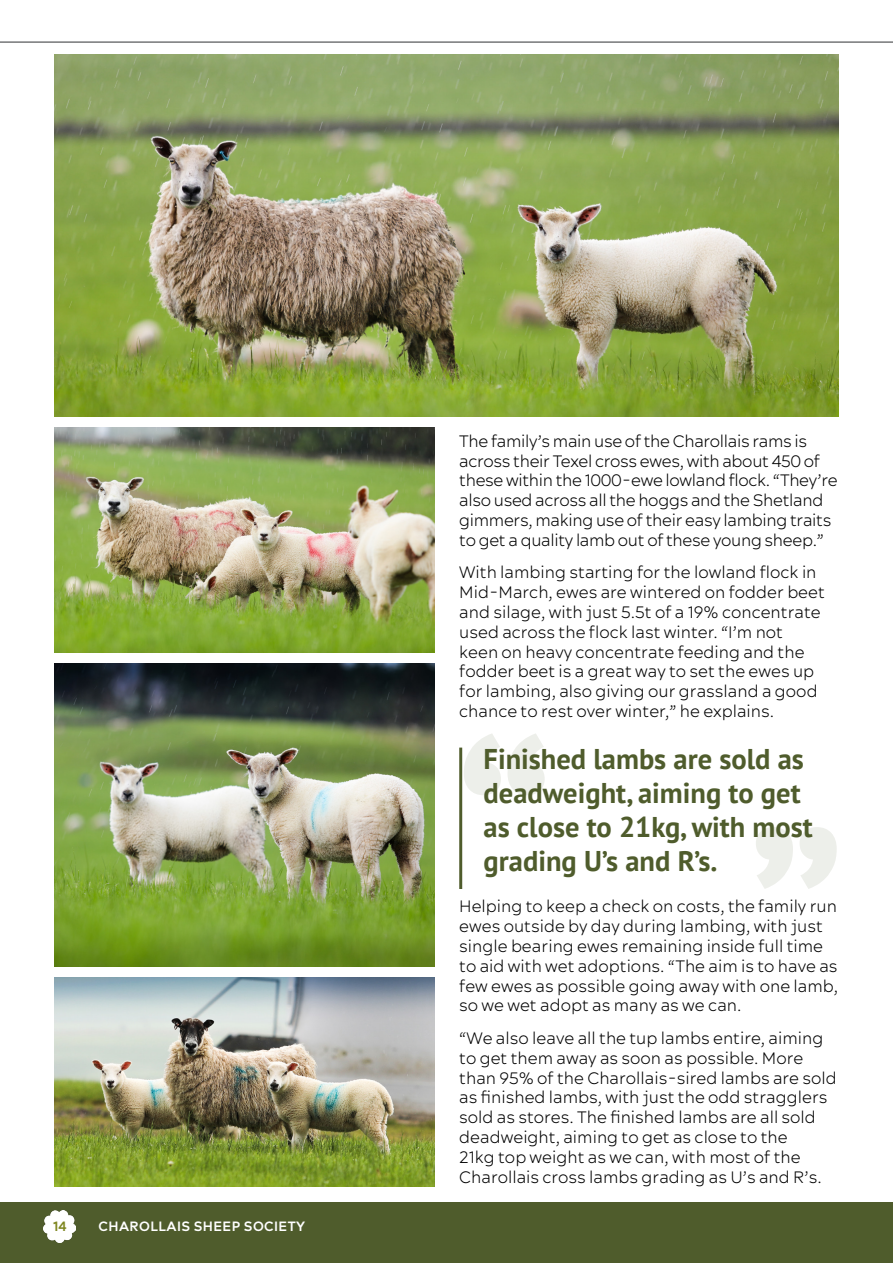
<style>
.page{position:relative;width:893px;height:1263px;background:#fff}
.page>*{position:absolute;margin:0;border:0;box-sizing:border-box;transform-origin:0 0}
.t1{font:700 28.5px/34.2px "PT Sans";color:#4f5c2c}
.t2{font:300 16.5px/19.8px "Acherus Feral";color:#000}
.t3{font:300 16.5px/19.8px "Acherus Feral";letter-spacing:-.02em;color:#000}
.t4{font:700 13.5px "Acherus Feral";letter-spacing:.03em;color:#fff}
.t5{font:700 13.5px "Acherus Feral";color:#7e8620}
</style>
<div class="page">
<div style="left:0;top:1202px;width:893px;height:61px;background:#4f5c2c"></div>
<hr style="left:0;top:42px;width:893px;height:1px;background:#2f3234">
<img style="left:44px;top:1210px;width:32px;height:32px">
<svg style="left:464px;top:734px;width:81px;height:61px"></svg>
<hr style="left:459px;top:747px;width:3px;height:142px;background:#4f5c2c">
<svg style="left:756px;top:827px;width:81px;height:62px"></svg>
<img style="left:54px;top:54px;width:785px;height:363px">
<img style="left:54px;top:428px;width:381px;height:224px">
<img style="left:54px;top:663px;width:381px;height:303px">
<img style="left:54px;top:977px;width:381px;height:209px">
<p class="t5" style="left:53px;top:1217px;width:15px">14</p>
<p class="t4" style="left:99px;top:1217px;width:208px">CHAROLLAIS SHEEP SOCIETY</p>
<p class="t3" style="left:459px;top:431px;width:380px">The family’s main use of the Charollais rams is across their Texel cross ewes, with about 450 of these within the 1000-ewe lowland flock. “They’re also used across all the hoggs and the Shetland gimmers, making use of their easy lambing traits to get a quality lamb out of these young sheep.”</p>
<p class="t2" style="left:459px;top:562px;width:367px">With lambing starting for the lowland flock in Mid-March, ewes are wintered on fodder beet and silage, with just 5.5t of a 19% concentrate used across the flock last winter. “I’m not keen on heavy concentrate feeding and the fodder beet is a great way to set the ewes up for lambing, also giving our grassland a good chance to rest over winter,” he explains.</p>
<p class="t1" style="left:484px;top:741px;width:331px">Finished lambs are sold as deadweight, aiming to get as close to 21kg, with most grading U’s and R’s.</p>
<p class="t2" style="left:459px;top:896px;width:380px">Helping to keep a check on costs, the family run ewes outside by day during lambing, with just single bearing ewes remaining inside full time to aid with wet adoptions. “The aim is to have as few ewes as possible going away with one lamb, so we wet adopt as many as we can.</p>
<p class="t2" style="left:459px;top:1028px;width:379px">“We also leave all the tup lambs entire, aiming to get them away as soon as possible. More than 95% of the Charollais-sired lambs are sold as finished lambs, with just the odd stragglers sold as stores. The finished lambs are all sold deadweight, aiming to get as close to the<br>21kg top weight as we can, with most of the Charollais cross lambs grading as U’s and R’s.</p>
</div>
